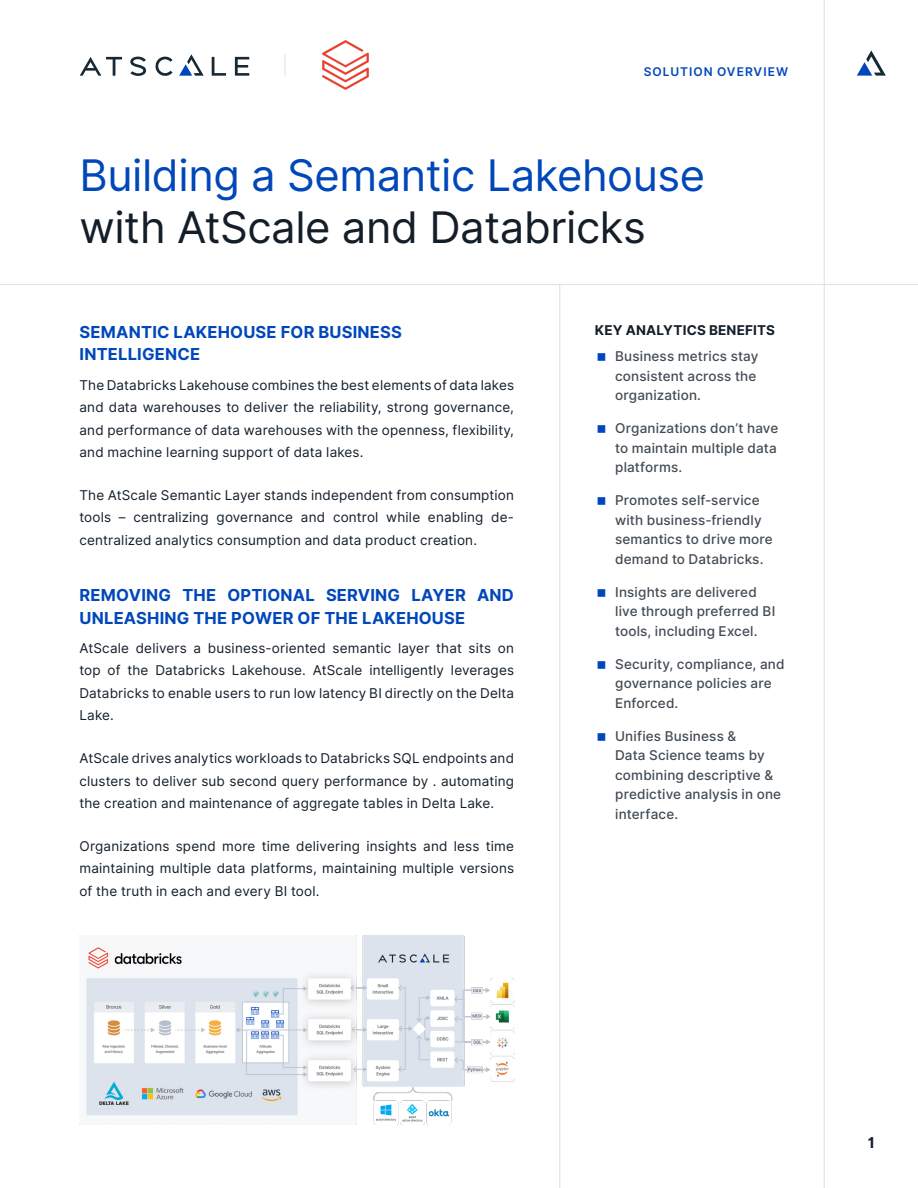
<style>
.page{position:relative;width:918px;height:1188px;background:#fff}
.page>*{position:absolute;margin:0;border:0;box-sizing:border-box;transform-origin:0 0}
.t1{font:43.5px "Inter";letter-spacing:-.01em;color:#0047ba}
.t2{font:43.5px "Inter";letter-spacing:-.01em;color:#131e29}
.t3{font:700 16.5px/22.5px "Inter";letter-spacing:.01em;color:#0047bb}
.t4{font:700 15px "Inter";color:#131e29}
.t5{font:13.5px/22.5px "Inter";letter-spacing:.01em;color:#131e29;text-align:justify}
.t6{font:500 13.5px/19.5px "Inter";letter-spacing:.01em;color:#424b54}
.t7{font:700 13.5px "Inter";letter-spacing:.01em;color:#131e29}
.t8{font:600 12px "Inter";letter-spacing:.085em;color:#0047bb}
</style>
<div class="page">
<hr style="left:824px;top:126px;width:1px;height:1062px;background:#dee3eb">
<hr style="left:559px;top:284px;width:1px;height:904px;background:#dee3eb">
<hr style="left:0;top:284px;width:918px;height:1px;background:#dee3eb">
<svg style="left:80px;top:54px;width:169px;height:22px"></svg>
<hr style="left:824px;top:0;width:1px;height:127px;background:#dee3eb">
<svg style="left:857px;top:50px;width:29px;height:26px"></svg>
<hr style="left:284px;top:54px;width:2px;height:22px;background:#dee3eb">
<img style="left:322px;top:41px;width:47px;height:48px">
<img style="left:86px;top:935px;width:428px;height:190px">
<p class="t8" style="left:644px;top:63px;width:146px">SOLUTION OVERVIEW</p>
<h1 class="t1" style="left:80px;top:143px;width:627px">Building a Semantic Lakehouse</h1>
<h1 class="t2" style="left:80px;top:195px;width:568px">with AtScale and Databricks</h1>
<p class="t3" style="left:80px;top:321px;width:324px">SEMANTIC LAKEHOUSE FOR BUSINESS<br>INTELLIGENCE</p>
<p class="t5" style="left:80px;top:373px;width:436px">The Databricks Lakehouse combines the best elements of data lakes and data warehouses to deliver the reliability, strong governance, and performance of data warehouses with the openness, flexibility, and machine learning support of data lakes.</p>
<p class="t5" style="left:80px;top:484px;width:436px">The AtScale Semantic Layer stands independent from consumption tools – centralizing governance and control while enabling de&shy;centralized analytics consumption and data product creation.</p>
<p class="t3" style="left:80px;top:584px;width:436px">REMOVING THE OPTIONAL SERVING LAYER AND<br>UNLEASHING THE POWER OF THE LAKEHOUSE</p>
<p class="t5" style="left:80px;top:637px;width:436px">AtScale delivers a business-oriented semantic layer that sits on top of the Databricks Lakehouse. AtScale intelligently leverages Databricks to enable users to run low latency BI directly on the Delta Lake.</p>
<p class="t5" style="left:80px;top:747px;width:436px">AtScale drives analytics workloads to Databricks SQL endpoints and clusters to deliver sub second query performance by . automating the creation and maintenance of aggregate tables in Delta Lake.</p>
<p class="t5" style="left:80px;top:835px;width:436px">Organizations spend more time delivering insights and less time maintaining multiple data platforms, maintaining multiple versions of the truth in each and every BI tool.</p>
<p class="t7" style="left:595px;top:320px;width:182px">KEY ANALYTICS BENEFITS</p>
<p class="t6" style="left:615px;top:347px;width:145px">Business metrics stay consistent across the organization.</p>
<p class="t6" style="left:615px;top:419px;width:165px">Organizations don’t have to maintain multiple data platforms.</p>
<p class="t6" style="left:615px;top:491px;width:159px">Promotes self-service with business-friendly semantics to drive more demand to Databricks.</p>
<p class="t6" style="left:615px;top:582px;width:162px">Insights are delivered live through preferred BI tools, including Excel.</p>
<p class="t6" style="left:615px;top:654px;width:171px">Security, compliance, and governance policies are<br>Enforced.</p>
<p class="t6" style="left:615px;top:726px;width:168px">Unifies Business &amp;<br>Data Science teams by combining descriptive &amp; predictive analysis in one interface.</p>
<p class="t4" style="left:868px;top:1132px;width:9px">1</p>
</div>
